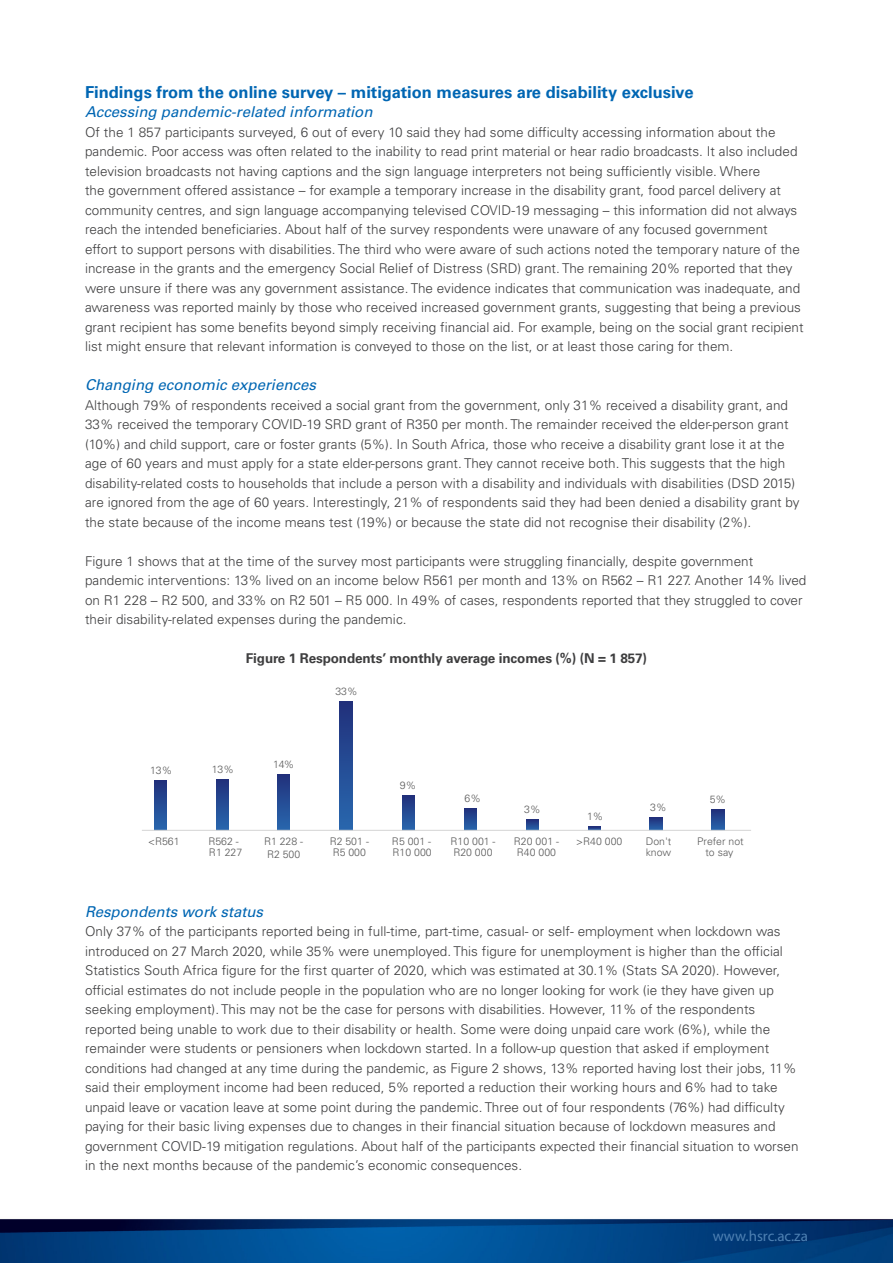
<style>
.page{position:relative;width:893px;height:1263px;background:#fff}
.page>*{position:absolute;margin:0;border:0;box-sizing:border-box;transform-origin:0 0}
.POLICY_BRIEF_A_HEAD{font:700 16.5px "Univers";color:#0166b3}
.POLICY_BRIEF_BODY_fi{font:italic 15px "Univers";color:#0166b3}
.t1{font:15px "Myriad Pro";color:#4d80b2}
.POLICY_BRIEF_BODY_fi-2{font:300 13.5px/19.5px "Univers";letter-spacing:.005em;color:#3e3e3f}
.POLICY_BRIEF_BODY_Pa{font:700 13.5px "Univers";letter-spacing:-.01em;color:#3e3e3f}
.t2{font:300 10.5px/11.2px "Univers";color:#595959}
</style>
<div class="page">
<img style="left:0;top:701px;width:893px;height:562px">
<svg style="left:712px;top:810px;width:12px;height:20px"></svg>
<svg style="left:650px;top:818px;width:12px;height:12px"></svg>
<svg style="left:588px;top:827px;width:13px;height:3px"></svg>
<svg style="left:526px;top:820px;width:13px;height:10px"></svg>
<svg style="left:464px;top:808px;width:12px;height:22px"></svg>
<svg style="left:402px;top:796px;width:12px;height:34px"></svg>
<svg style="left:340px;top:702px;width:12px;height:128px;background:#244c95"></svg>
<svg style="left:277px;top:774px;width:13px;height:56px"></svg>
<svg style="left:216px;top:779px;width:13px;height:51px"></svg>
<svg style="left:154px;top:780px;width:13px;height:50px"></svg>
<hr style="left:142px;top:830px;width:609px;height:1px;background:#d9d9d9">
<p class="POLICY_BRIEF_A_HEAD" style="left:85px;top:82px;width:610px">Findings from the online survey – mitigation measures are disability exclusive</p>
<p class="POLICY_BRIEF_BODY_fi" style="left:85px;top:103px;width:289px">Accessing pandemic-related information</p>
<p class="POLICY_BRIEF_BODY_fi-2" style="left:85px;top:122px;width:720px">Of the 1 857 participants surveyed, 6 out of every 10 said they had some difficulty accessing information about the pandemic. Poor access was often related to the inability to read print material or hear radio broadcasts. It also included television broadcasts not having captions and the sign language interpreters not being sufficiently visible. Where<br>the government offered assistance – for example a temporary increase in the disability grant, food parcel delivery at community centres, and sign language accompanying televised COVID-19 messaging – this information did not always reach the intended beneficiaries. About half of the survey respondents were unaware of any focused government<br>effort to support persons with disabilities. The third who were aware of such actions noted the temporary nature of the increase in the grants and the emergency Social Relief of Distress (SRD) grant. The remaining 20% reported that they were unsure if there was any government assistance. The evidence indicates that communication was inadequate, and awareness was reported mainly by those who received increased government grants, suggesting that being a previous grant recipient has some benefits beyond simply receiving financial aid. For example, being on the social grant recipient list might ensure that relevant information is conveyed to those on the list, or at least those caring for them.</p>
<p class="POLICY_BRIEF_BODY_fi" style="left:85px;top:376px;width:232px">Changing economic experiences</p>
<p class="POLICY_BRIEF_BODY_fi-2" style="left:85px;top:395px;width:716px">Although 79% of respondents received a social grant from the government, only 31% received a disability grant, and 33% received the temporary COVID-19 SRD grant of R350 per month. The remainder received the elder-person grant (10%) and child support, care or foster grants (5%). In South Africa, those who receive a disability grant lose it at the age of 60 years and must apply for a state elder-persons grant. They cannot receive both. This suggests that the high disability-related costs to households that include a person with a disability and individuals with disabilities (DSD 2015) are ignored from the age of 60 years. Interestingly, 21% of respondents said they had been denied a disability grant by the state because of the income means test (19%) or because the state did not recognise their disability (2%).</p>
<p class="POLICY_BRIEF_BODY_fi-2" style="left:85px;top:551px;width:723px">Figure 1 shows that at the time of the survey most participants were struggling financially, despite government pandemic interventions: 13% lived on an income below R561 per month and 13% on R562 – R1 227. Another 14% lived on R1 228 – R2 500, and 33% on R2 501 – R5 000. In 49% of cases, respondents reported that they struggled to cover their disability-related expenses during the pandemic.</p>
<p class="POLICY_BRIEF_BODY_Pa" style="left:246px;top:650px;width:403px">Figure 1 Respondents’ monthly average incomes (%) (N = 1 857)</p>
<p class="t2" style="left:150px;top:764px;width:24px">13%</p>
<p class="t2" style="left:212px;top:763px;width:24px">13%</p>
<p class="t2" style="left:273px;top:758px;width:23px">14%</p>
<p class="t2" style="left:335px;top:686px;width:24px">33%</p>
<p class="t2" style="left:400px;top:780px;width:18px">9%</p>
<p class="t2" style="left:465px;top:792px;width:18px">6%</p>
<p class="t2" style="left:524px;top:804px;width:18px">3%</p>
<p class="t2" style="left:587px;top:811px;width:18px">1%</p>
<p class="t2" style="left:650px;top:802px;width:18px">3%</p>
<p class="t2" style="left:710px;top:794px;width:18px">5%</p>
<p class="t2" style="left:148px;top:836px;width:33px">&lt;R561</p>
<p class="t2" style="left:208px;top:836px;width:35px">R562 -<br>R1 227</p>
<p class="t2" style="left:264px;top:835px;width:41px;line-height:12.6px">R1 228 -<br>R2 500</p>
<p class="t2" style="left:330px;top:836px;width:41px">R2 501 -<br>R5 000</p>
<p class="t2" style="left:392px;top:836px;width:41px">R5 001 -<br>R10 000</p>
<p class="t2" style="left:450px;top:836px;width:46px">R10 001 -<br>R20 000</p>
<p class="t2" style="left:514px;top:836px;width:47px">R20 001 -<br>R40 000</p>
<p class="t2" style="left:576px;top:836px;width:48px">&gt;R40 000</p>
<p class="t2" style="left:646px;top:836px;width:27px">Don't know</p>
<p class="t2" style="left:697px;top:836px;width:48px;text-align:center">Prefer not to say</p>
<p class="POLICY_BRIEF_BODY_fi" style="left:85px;top:902px;width:180px">Respondents work status</p>
<p class="POLICY_BRIEF_BODY_fi-2" style="left:85px;top:921px;width:715px">Only 37% of the participants reported being in full-time, part-time, casual- or self- employment when lockdown was introduced on 27 March 2020, while 35% were unemployed. This figure for unemployment is higher than the official Statistics South Africa figure for the first quarter of 2020, which was estimated at 30.1% (Stats SA 2020). However, official estimates do not include people in the population who are no longer looking for work (ie they have given up seeking employment). This may not be the case for persons with disabilities. However, 11% of the respondents reported being unable to work due to their disability or health. Some were doing unpaid care work (6%), while the remainder were students or pensioners when lockdown started. In a follow-up question that asked if employment conditions had changed at any time during the pandemic, as Figure 2 shows, 13% reported having lost their jobs, 11% said their employment income had been reduced, 5% reported a reduction their working hours and 6% had to take unpaid leave or vacation leave at some point during the pandemic. Three out of four respondents (76%) had difficulty paying for their basic living expenses due to changes in their financial situation because of lockdown measures and government COVID-19 mitigation regulations. About half of the participants expected their financial situation to worsen in the next months because of the pandemic’s economic consequences.</p>
<p class="t1" style="left:713px;top:1226px;width:97px">www.hsrc.ac.za</p>
</div>
